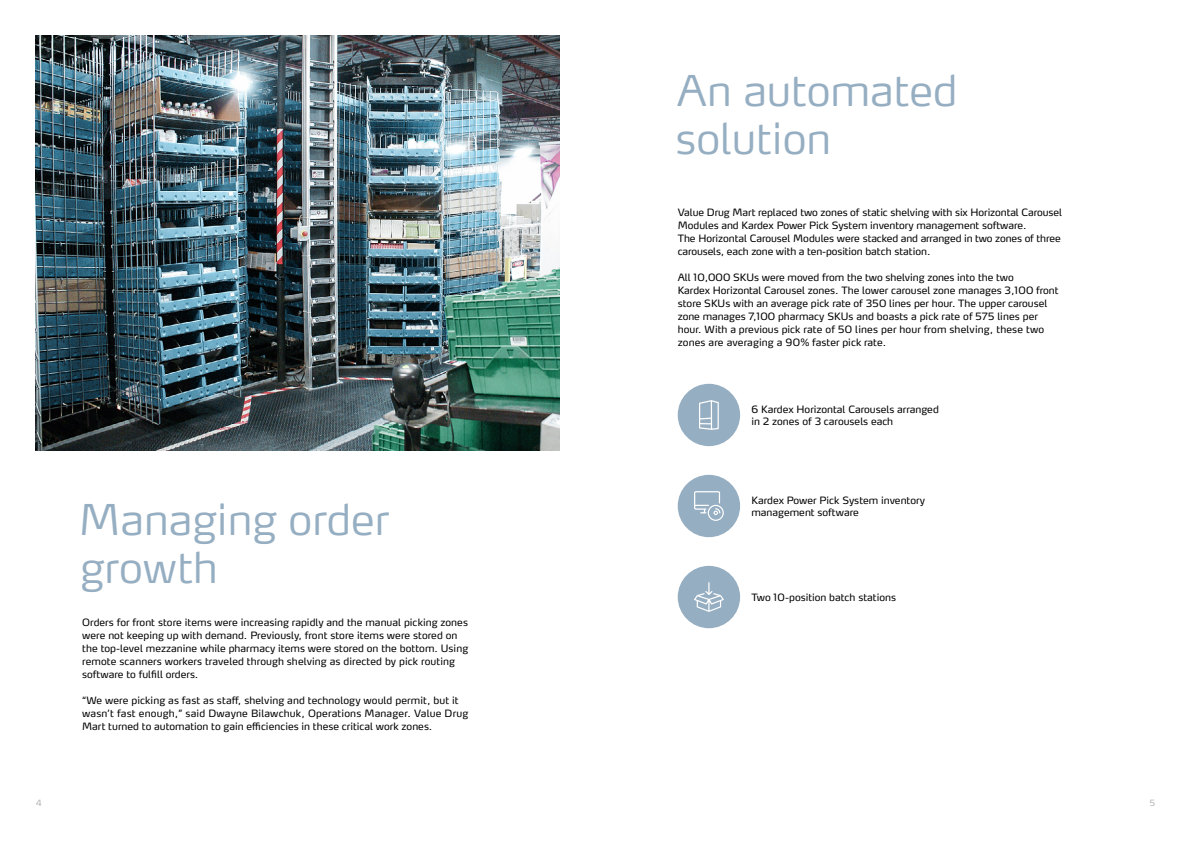
<style>
.page{position:relative;width:1191px;height:842px;background:#fff}
.page>*{position:absolute;margin:0;border:0;box-sizing:border-box;transform-origin:0 0}
.t1{font:300 42px/48px "Max OT";color:#96aec2}
.t2{font:10px/13px "Max OT";color:#000}
.t3{font:300 8.5px "Max OT";color:#a8aca9}
</style>
<div class="page">
<div style="left:677px;top:384px;width:63px;height:62px;background:#96aec2;border-radius:50%"></div>
<svg style="left:699px;top:400px;width:20px;height:30px"></svg>
<div style="left:677px;top:475px;width:63px;height:62px;background:#96aec2;border-radius:50%"></div>
<svg style="left:694px;top:491px;width:30px;height:30px"></svg>
<div style="left:677px;top:566px;width:63px;height:62px;background:#96aec2;border-radius:50%"></div>
<svg style="left:694px;top:582px;width:30px;height:30px"></svg>
<img style="left:36px;top:36px;width:524px;height:414px">
<h1 class="t1" style="left:675px;top:66px;width:283px">An automated solution</h1>
<p class="t2" style="left:677px;top:206px;width:386px">Value Drug Mart replaced two zones of static shelving with six Horizontal Carousel Modules and Kardex Power Pick System inventory management software.<br>The Horizontal Carousel Modules were stacked and arranged in two zones of three carousels, each zone with a ten-position batch station.</p>
<p class="t2" style="left:677px;top:271px;width:382px">All 10,000 SKUs were moved from the two shelving zones into the two<br>Kardex Horizontal Carousel zones. The lower carousel zone manages 3,100 front store SKUs with an average pick rate of 350 lines per hour. The upper carousel zone manages 7,100 pharmacy SKUs and boasts a pick rate of 575 lines per hour. With a previous pick rate of 50 lines per hour from shelving, these two zones are averaging a 90% faster pick rate.</p>
<h1 class="t1" style="left:79px;top:495px;width:312px">Managing order growth</h1>
<p class="t2" style="left:82px;top:616px;width:387px">Orders for front store items were increasing rapidly and the manual picking zones were not keeping up with demand. Previously, front store items were stored on the top-level mezzanine while pharmacy items were stored on the bottom. Using remote scanners workers traveled through shelving as directed by pick routing software to fulfill orders.</p>
<p class="t2" style="left:82px;top:694px;width:387px">“We were picking as fast as staff, shelving and technology would permit, but it wasn’t fast enough,” said Dwayne Bilawchuk, Operations Manager. Value Drug<br>Mart turned to automation to gain efficiencies in these critical work zones.</p>
<p class="t2" style="left:751px;top:403px;width:189px;line-height:12px">6 Kardex Horizontal Carousels arranged in 2 zones of 3 carousels each</p>
<p class="t2" style="left:751px;top:494px;width:175px;line-height:12px">Kardex Power Pick System inventory management software</p>
<p class="t2" style="left:751px;top:590px;width:146px">Two 10-position batch stations</p>
<p class="t3" style="left:36px;top:798px;width:8px">4</p>
<p class="t3" style="left:1150px;top:798px;width:7px">5</p>
</div>
